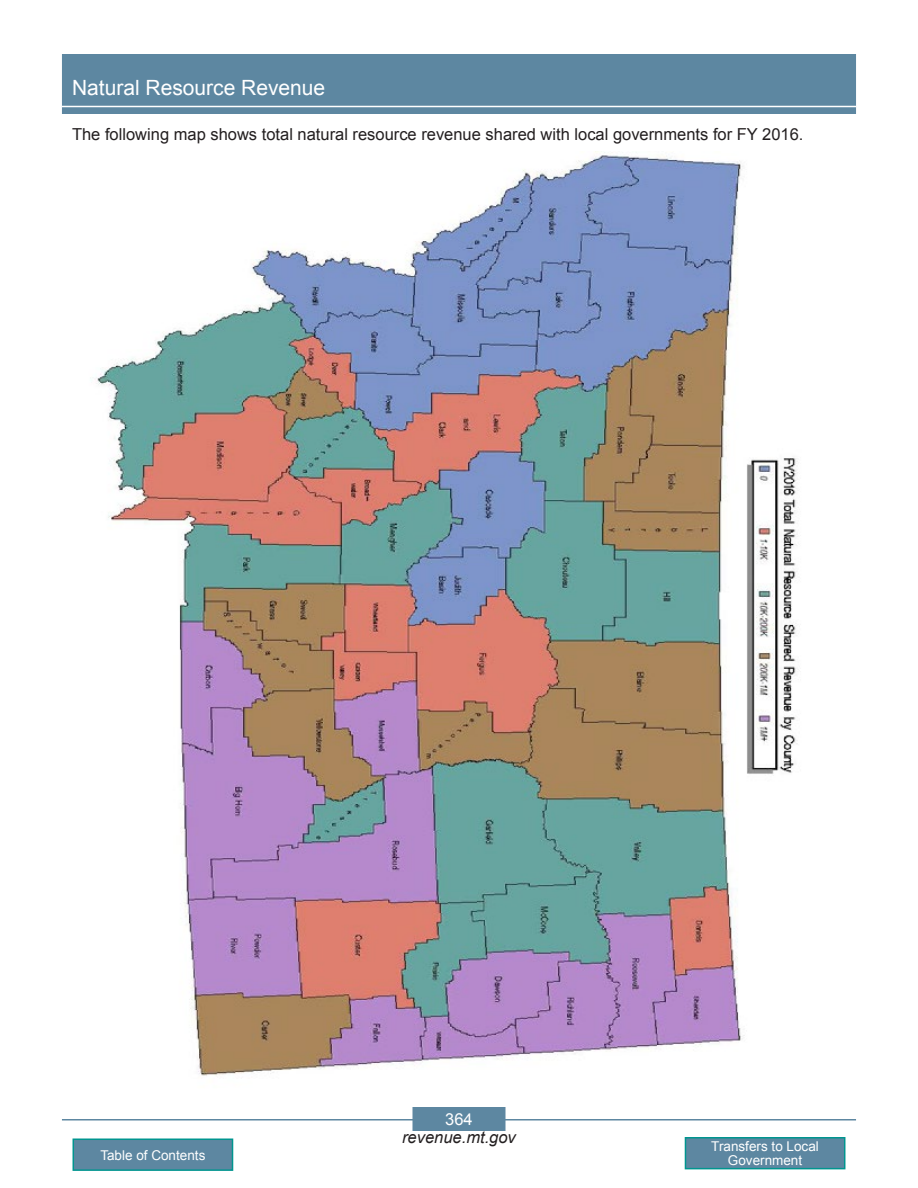
<style>
.page{position:relative;width:918px;height:1188px;background:#fff}
.page>*{position:absolute;margin:0;border:0;box-sizing:border-box;transform-origin:0 0}
.t1{font:21px "Arial";color:#fff}
.t2{font:16.5px "Arial";color:#231f20}
.t3{font:italic 16.5px "Arial";color:#231f20}
.t4{font:16.5px "Arial";color:#fff}
.t5{font:13.5px/13.5px "Arial";color:#fff;text-align:center}
</style>
<div class="page">
<hr style="left:62px;top:1119px;width:794px;height:1px;background:#5d87a1">
<div style="left:413px;top:1108px;width:92px;height:22px;background:#5d87a1"></div>
<div style="left:412px;top:1107px;width:94px;height:24px;border:2px solid #5d87a1"></div>
<div style="left:62px;top:54px;width:794px;height:60px;background:#5d87a1"></div>
<hr style="left:62px;top:106px;width:794px;height:1px;background:#fff">
<div style="left:685px;top:1138px;width:160px;height:31px;background:#5d87a1"></div>
<div style="left:685px;top:1137px;width:160px;height:32px;border:2px solid #00958f"></div>
<div style="left:73px;top:1139px;width:160px;height:31px;background:#5d87a1"></div>
<div style="left:73px;top:1139px;width:160px;height:32px;border:2px solid #00958f"></div>
<img style="left:96px;top:151px;width:702px;height:925px">
<p class="t1" style="left:72px;top:74px;width:255px">Natural Resource Revenue</p>
<p class="t2" style="left:72px;top:123px;width:733px">The following map shows total natural resource revenue shared with local governments for FY 2016.</p>
<p class="t5" style="left:100px;top:1148px;width:107px">Table of Contents</p>
<p class="t4" style="left:445px;top:1108px;width:29px">364</p>
<p class="t3" style="left:402px;top:1127px;width:115px">revenue.mt.gov</p>
<p class="t5" style="left:711px;top:1140px;width:109px">Transfers to Local<br>Government</p>
</div>
